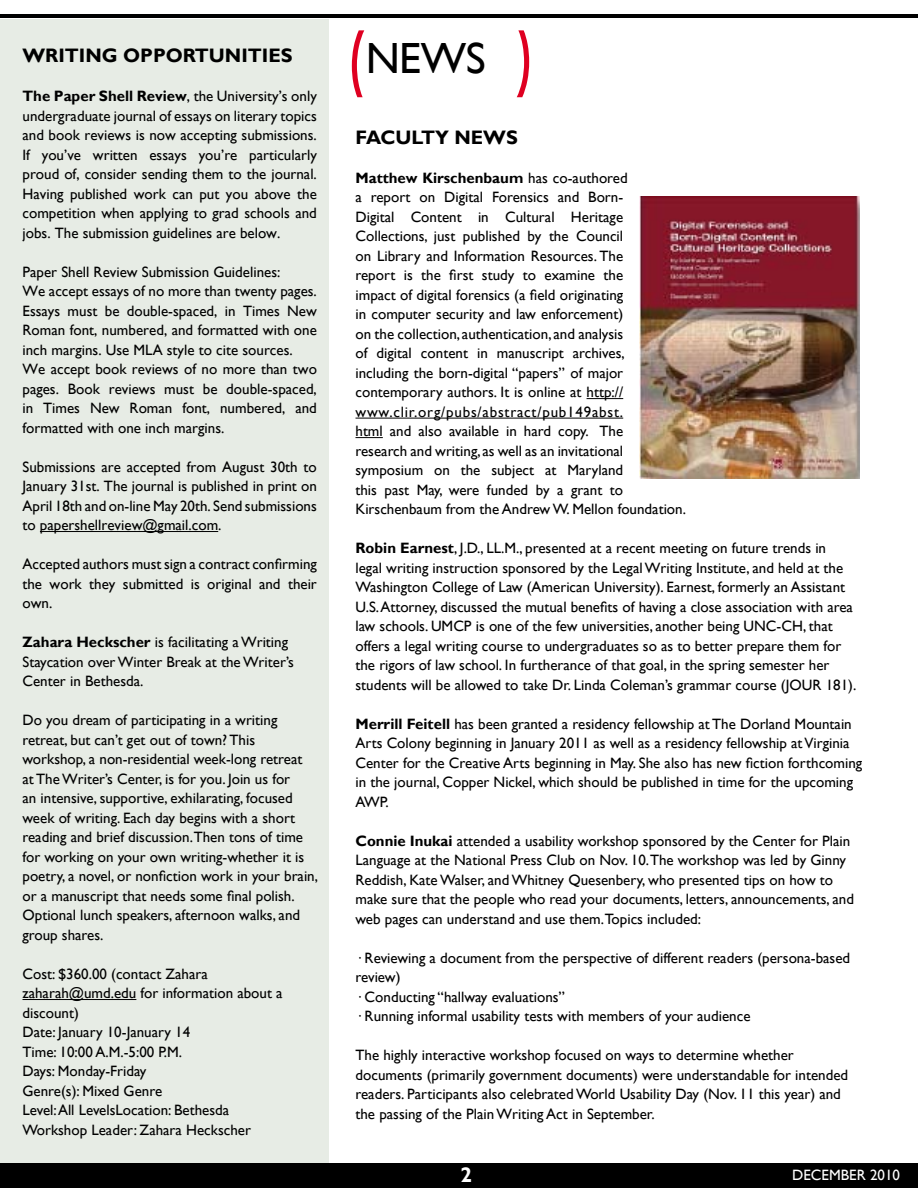
<style>
.page{position:relative;width:918px;height:1188px;background:#fff}
.page>*{position:absolute;margin:0;border:0;box-sizing:border-box;transform-origin:0 0}
.t1{font:69.75px "Century Gothic";color:#df0021}
.t2{font:43.65px "Gill Sans";color:#000}
.t3{font:700 21px "Gill Sans";color:#fff}
.t4{font:700 19.5px "Gill Sans";color:#000}
.t5{font:15px/19.5px "Gill Sans";color:#000}
.t6{font:15px "Gill Sans";color:#fff}
.s1{font-weight:700}
</style>
<div class="page">
<div style="left:0;top:19px;width:328px;height:1143px;background:#e7ece5"></div>
<hr style="left:40px;top:531px;width:178px;height:1px;background:#000">
<hr style="left:22px;top:999px;width:114px;height:1px;background:#000">
<div style="left:0;top:1163px;width:918px;height:25px;background:#000"></div>
<hr style="left:587px;top:398px;width:36px;height:1px;background:#000">
<hr style="left:356px;top:418px;width:267px;height:1px;background:#000">
<svg style="left:356px;top:437px;width:27px;height:1px"></svg>
<hr style="left:0;top:15px;width:918px;height:3px;background:#000">
<img style="left:639px;top:197px;width:220px;height:281px">
<h3 class="t4" style="left:22px;top:44px;width:272px">WRITING OPPORTUNITIES</h3>
<p class="t5" style="left:22px;top:87px;width:296px;text-align:justify"><span class="s1">The Paper Shell Review</span>, the University’s only undergraduate journal of essays on literary topics and book reviews is now accepting submissions.<br>If you’ve written essays you’re particularly proud of, consider sending them to the journal.<br>Having published work can put you above the competition when applying to grad schools and jobs. The submission guidelines are below.</p>
<p class="t5" style="left:22px;top:262px;width:296px">Paper Shell Review Submission Guidelines:<br>We accept essays of no more than twenty pages.<br>Essays must be double-spaced, in Times New Roman font, numbered, and formatted with one inch margins. Use MLA style to cite sources.<br>We accept book reviews of no more than two pages. Book reviews must be double-spaced, in Times New Roman font, numbered, and formatted with one inch margins.</p>
<p class="t5" style="left:22px;top:457px;width:296px;text-align:justify">Submissions are accepted from August 30th to January 31st. The journal is published in print on April 18th and on-line May 20th. Send submissions to papershellreview@gmail.com.</p>
<p class="t5" style="left:22px;top:555px;width:296px;text-align:justify">Accepted authors must sign a contract confirming the work they submitted is original and their own.</p>
<p class="t5" style="left:22px;top:633px;width:273px"><span class="s1">Zahara Heckscher</span> is facilitating a Writing<br>Staycation over Winter Break at the Writer’s<br>Center in Bethesda.</p>
<p class="t5" style="left:22px;top:711px;width:297px">Do you dream of participating in a writing retreat, but can’t get out of town? This workshop, a non-residential week-long retreat<br>at The Writer’s Center, is for you. Join us for<br>an intensive, supportive, exhilarating, focused week of writing. Each day begins with a short reading and brief discussion.Then tons of time for working on your own writing-whether it is poetry, a novel, or nonfiction work in your brain, or a manuscript that needs some final polish.<br>Optional lunch speakers, afternoon walks, and group shares.</p>
<p class="t5" style="left:22px;top:964px;width:262px">Cost: $360.00 (contact Zahara zaharah@umd.edu for information about a discount)<br>Date: January 10-January 14<br>Time: 10:00 A.M.-5:00 P.M.<br>Days: Monday-Friday<br>Genre(s): Mixed Genre<br>Level: All LevelsLocation: Bethesda<br>Workshop Leader: Zahara Heckscher</p>
<h1 class="t1" style="left:343px;top:9px;width:27px">(</h1>
<h1 class="t1" style="left:513px;top:9px;width:27px">)</h1>
<h2 class="t2" style="left:366px;top:33px;width:122px">NEWS</h2>
<h3 class="t4" style="left:356px;top:126px;width:164px">FACULTY NEWS</h3>
<p class="t5" style="left:356px;top:168px;width:332px"><span class="s1">Matthew Kirschenbaum</span> has co-authored<br>a report on Digital Forensics and Born-<br>Digital Content in Cultural Heritage Collections, just published by the Council<br>on Library and Information Resources. The<br>report is the first study to examine the<br>impact of digital forensics (a field originating<br>in computer security and law enforcement)<br>on the collection, authentication, and analysis<br>of digital content in manuscript archives,<br>including the born-digital “papers” of major contemporary authors. It is online at http:// www.clir.org/pubs/abstract/pub149abst.<br>html and also available in hard copy. The<br>research and writing, as well as an invitational symposium on the subject at Maryland<br>this past May, were funded by a grant to Kirschenbaum from the Andrew W. Mellon foundation.</p>
<p class="t5" style="left:356px;top:539px;width:502px"><span class="s1">Robin Earnest</span>, J.D., LL.M., presented at a recent meeting on future trends in legal writing instruction sponsored by the Legal Writing Institute, and held at the Washington College of Law (American University). Earnest, formerly an Assistant U.S. Attorney, discussed the mutual benefits of having a close association with area law schools. UMCP is one of the few universities, another being UNC-CH, that offers a legal writing course to undergraduates so as to better prepare them for the rigors of law school. In furtherance of that goal, in the spring semester her students will be allowed to take Dr. Linda Coleman’s grammar course (JOUR 181).</p>
<p class="t5" style="left:356px;top:714px;width:508px"><span class="s1">Merrill Feitell</span> has been granted a residency fellowship at The Dorland Mountain Arts Colony beginning in January 2011 as well as a residency fellowship at Virginia Center for the Creative Arts beginning in May. She also has new fiction forthcoming in the journal, Copper Nickel, which should be published in time for the upcoming AWP.</p>
<p class="t5" style="left:356px;top:831px;width:500px"><span class="s1">Connie Inukai</span> attended a usability workshop sponsored by the Center for Plain Language at the National Press Club on Nov. 10.The workshop was led by Ginny Reddish, Kate Walser, and Whitney Quesenbery, who presented tips on how to make sure that the people who read your documents, letters, announcements, and web pages can understand and use them.Topics included:</p>
<p class="t5" style="left:356px;top:948px;width:496px">· Reviewing a document from the perspective of different readers (persona-based review)<br>· Conducting “hallway evaluations”<br>· Running informal usability tests with members of your audience</p>
<p class="t5" style="left:356px;top:1046px;width:494px">The highly interactive workshop focused on ways to determine whether documents (primarily government documents) were understandable for intended readers. Participants also celebrated World Usability Day (Nov. 11 this year) and the passing of the Plain Writing Act in September.</p>
<h3 class="t3" style="left:460px;top:1163px;width:13px">2</h3>
<p class="t6" style="left:792px;top:1167px;width:109px">DECEMBER 2010</p>
</div>
